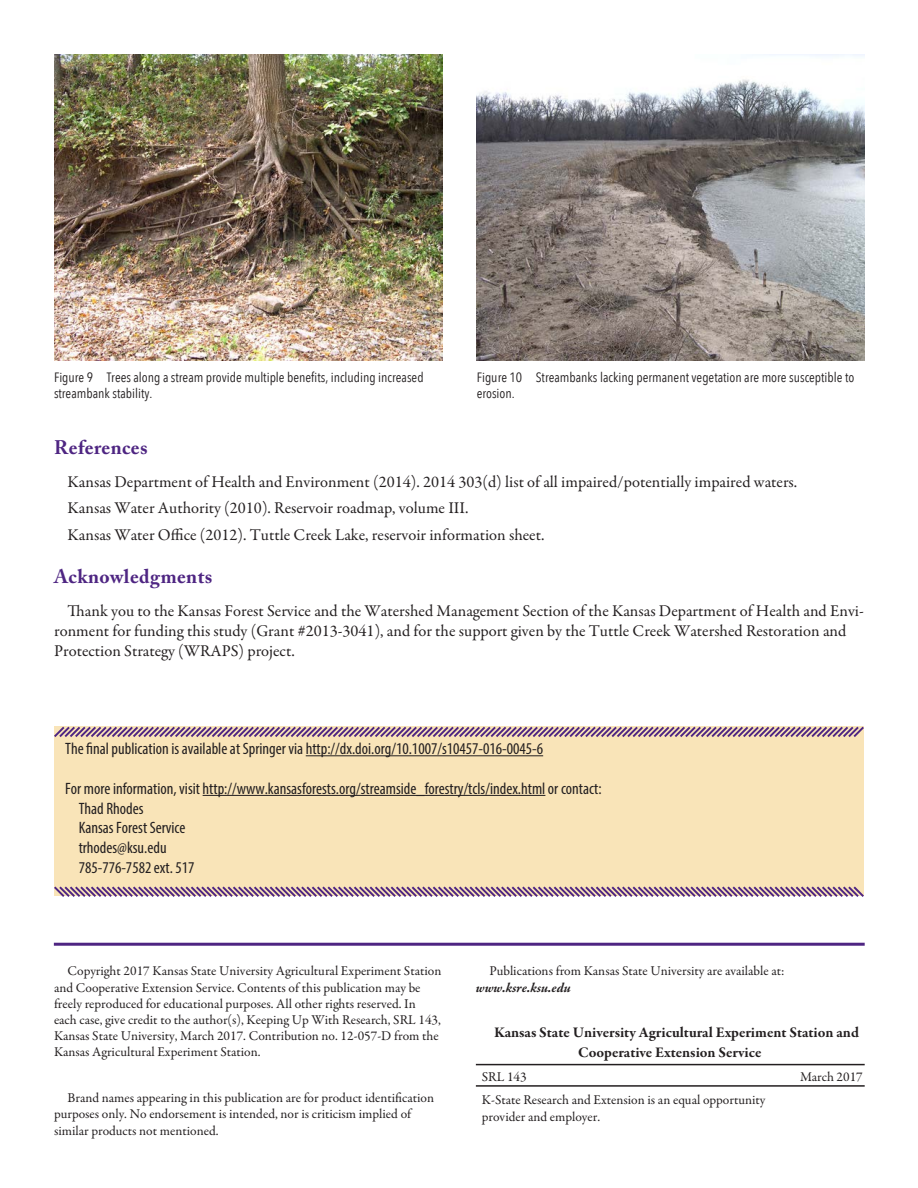
<style>
.page{position:relative;width:918px;height:1188px;background:#fff}
.page>*{position:absolute;margin:0;border:0;box-sizing:border-box;transform-origin:0 0}
.Header_1{font:700 19.5px "Adobe Caslon Pro";letter-spacing:.02em;color:#4e2582}
.Body_Text{font:16.5px/19.8px "Garamond Premr Pro";color:#231f20}
.Sidebar_Text{font:condensed 16.5px "Myriad Pro";color:#231f20}
.Body_Text-2{font:700 15px/19.8px "Garamond Premr Pro";color:#231f20}
.Body_Text-3{font:13.5px/16.2px "Garamond Premr Pro";color:#231f20}
.Captions{font:13.5px/16.2px "Avenir Next Condensed";color:#231f20}
.s1{font-weight:700;font-style:italic}
</style>
<div class="page">
<hr style="left:476px;top:1085px;width:389px;height:2px;background:#231f20">
<hr style="left:476px;top:1064px;width:389px;height:1px;background:#231f20">
<hr style="left:54px;top:943px;width:811px;height:3px;background:#4e2582">
<div style="left:54px;top:727px;width:810px;height:169px;background:#f9e4b8"></div>
<svg style="left:54px;top:726px;width:810px;height:11px"></svg>
<svg style="left:54px;top:886px;width:810px;height:11px"></svg>
<hr style="left:306px;top:755px;width:237px;height:1px;background:#231f20">
<hr style="left:203px;top:795px;width:342px;height:1px;background:#231f20">
<img style="left:54px;top:54px;width:388px;height:307px">
<img style="left:476px;top:54px;width:388px;height:307px">
<p class="Captions" style="left:54px;top:368px;width:371px">Figure 9 Trees along a stream provide multiple benefits, including increased streambank stability.</p>
<p class="Captions" style="left:477px;top:368px;width:379px">Figure 10 Streambanks lacking permanent vegetation are more susceptible to erosion.</p>
<p class="Header_1" style="left:54px;top:435px;width:95px">References</p>
<p class="Body_Text" style="left:68px;top:472px;width:731px">Kansas Department of Health and Environment (2014). 2014 303(d) list of all impaired/potentially impaired waters.</p>
<p class="Body_Text" style="left:68px;top:499px;width:402px">Kansas Water Authority (2010). Reservoir roadmap, volume III.</p>
<p class="Body_Text" style="left:68px;top:525px;width:478px">Kansas Water Office (2012). Tuttle Creek Lake, reservoir information sheet.</p>
<p class="Header_1" style="left:54px;top:565px;width:160px">Acknowledgments</p>
<p class="Body_Text" style="left:54px;top:601px;width:811px;text-indent:13px">Thank you to the Kansas Forest Service and the Watershed Management Section of the Kansas Department of Health and Envi&shy;ronment for funding this study (Grant #2013-3041), and for the support given by the Tuttle Creek Watershed Restoration and<br>Protection Strategy (WRAPS) project.</p>
<p class="Sidebar_Text" style="left:65px;top:739px;width:480px">The final publication is available at Springer via http://dx.doi.org/10.1007/s10457-016-0045-6</p>
<p class="Sidebar_Text" style="left:65px;top:778px;width:538px">For more information, visit http://www.kansasforests.org/streamside_forestry/tcls/index.html or contact:</p>
<p class="Sidebar_Text" style="left:79px;top:798px;width:66px">Thad Rhodes</p>
<p class="Sidebar_Text" style="left:79px;top:818px;width:108px">Kansas Forest Service</p>
<p class="Sidebar_Text" style="left:79px;top:838px;width:89px">trhodes@ksu.edu</p>
<p class="Sidebar_Text" style="left:79px;top:858px;width:117px">785-776-7582 ext. 517</p>
<p class="Body_Text-3" style="left:54px;top:963px;width:389px;text-indent:14px">Copyright 2017 Kansas State University Agricultural Experiment Station and Cooperative Extension Service. Contents of this publication may be freely reproduced for educational purposes. All other rights reserved. In each case, give credit to the author(s), Keeping Up With Research, SRL 143, Kansas State University, March 2017. Contribution no. 12-057-D from the Kansas Agricultural Experiment Station.</p>
<p class="Body_Text-3" style="left:54px;top:1090px;width:382px;text-indent:14px">Brand names appearing in this publication are for product identification purposes only. No endorsement is intended, nor is criticism implied of similar products not mentioned.</p>
<p class="Body_Text-3" style="left:476px;top:963px;width:310px;text-indent:14px">Publications from Kansas State University are available at: <span class="s1">www.ksre.ksu.edu</span></p>
<p class="Body_Text-2" style="left:578px;top:1023px;width:282px;text-indent:-84px">Kansas State University Agricultural Experiment Station and<br>Cooperative Extension Service</p>
<p class="Body_Text-3" style="left:482px;top:1069px;width:46px">SRL 143</p>
<p class="Body_Text-3" style="left:800px;top:1069px;width:64px">March 2017</p>
<p class="Body_Text-3" style="left:482px;top:1092px;width:285px">K-State Research and Extension is an equal opportunity provider and employer.</p>
</div>
